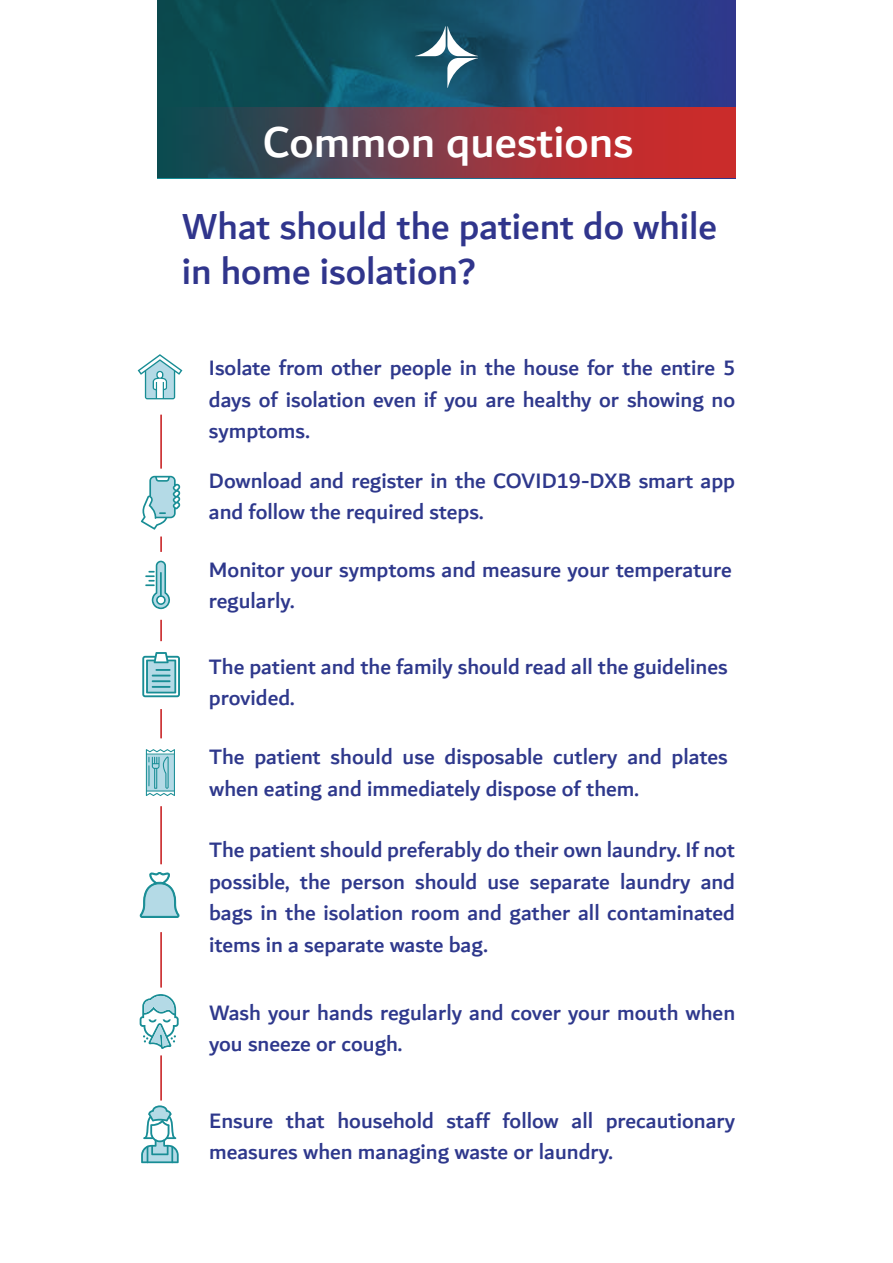
<style>
.page{position:relative;width:893px;height:1263px;background:#fff}
.page>*{position:absolute;margin:0;border:0;box-sizing:border-box;transform-origin:0 0}
.t1{font:500 46.5px "Dubai";color:#fff}
.t2{font:500 39px/45px "Dubai";color:#30358c}
.t3{font:500 22.5px/31.5px "Dubai";color:#2e388c}
.s1{color:#30358c}
</style>
<div class="page">
<hr style="left:160px;top:382px;width:2px;height:769px;background:#c51618">
<div style="left:126px;top:738px;width:68px;height:68px;background:#fff;border-radius:50%"></div>
<div style="left:126px;top:987px;width:68px;height:68px;background:#fff;border-radius:50%"></div>
<svg style="left:140px;top:994px;width:39px;height:55px"></svg>
<svg style="left:146px;top:749px;width:29px;height:47px"></svg>
<div style="left:126px;top:864px;width:68px;height:68px;background:#fff;border-radius:50%"></div>
<svg style="left:140px;top:856px;width:40px;height:62px"></svg>
<div style="left:127px;top:1100px;width:68px;height:68px;background:#fff;border-radius:50%"></div>
<svg style="left:141px;top:1105px;width:38px;height:58px"></svg>
<div style="left:127px;top:347px;width:68px;height:68px;background:#fff;border-radius:50%"></div>
<div style="left:127px;top:469px;width:68px;height:67px;background:#fff;border-radius:50%"></div>
<svg style="left:141px;top:476px;width:39px;height:54px"></svg>
<div style="left:127px;top:641px;width:68px;height:68px;background:#fff;border-radius:50%"></div>
<svg style="left:142px;top:652px;width:38px;height:46px"></svg>
<div style="left:127px;top:552px;width:68px;height:68px;background:#fff;border-radius:50%"></div>
<svg style="left:145px;top:561px;width:25px;height:48px"></svg>
<svg style="left:138px;top:354px;width:44px;height:45px"></svg>
<svg style="left:158px;top:0;width:577px;height:107px;background:#164c6e"></svg>
<svg style="left:415px;top:26px;width:63px;height:62px"></svg>
<svg style="left:158px;top:107px;width:577px;height:71px;background:#7c3a43"></svg>
<h1 class="t1" style="left:263px;top:114px;width:372px">Common questions</h1>
<h2 class="t2" style="left:182px;top:203px;width:537px">What should the patient do while in home isolation?</h2>
<p class="t3" style="left:209px;top:352px;width:528px;text-align:justify">Isolate from other people in the house for the entire 5 days of isolation even if you are healthy or showing no symptoms.</p>
<p class="t3" style="left:209px;top:464px;width:528px">Download and register in the COVID<span class="s1">19</span>-DXB smart app and follow the required steps.</p>
<p class="t3" style="left:209px;top:553px;width:524px">Monitor your symptoms and measure your temperature regularly.</p>
<p class="t3" style="left:209px;top:650px;width:520px">The patient and the family should read all the guidelines provided.</p>
<p class="t3" style="left:209px;top:741px;width:520px">The patient should use disposable cutlery and plates when eating and immediately dispose of them.</p>
<p class="t3" style="left:209px;top:834px;width:527px;text-align:justify">The patient should preferably do their own laundry. If not possible, the person should use separate laundry and bags in the isolation room and gather all contaminated items in a separate waste bag.</p>
<p class="t3" style="left:209px;top:996px;width:528px">Wash your hands regularly and cover your mouth when you sneeze or cough.</p>
<p class="t3" style="left:209px;top:1104px;width:528px">Ensure that household staff follow all precautionary measures when managing waste or laundry.</p>
</div>
